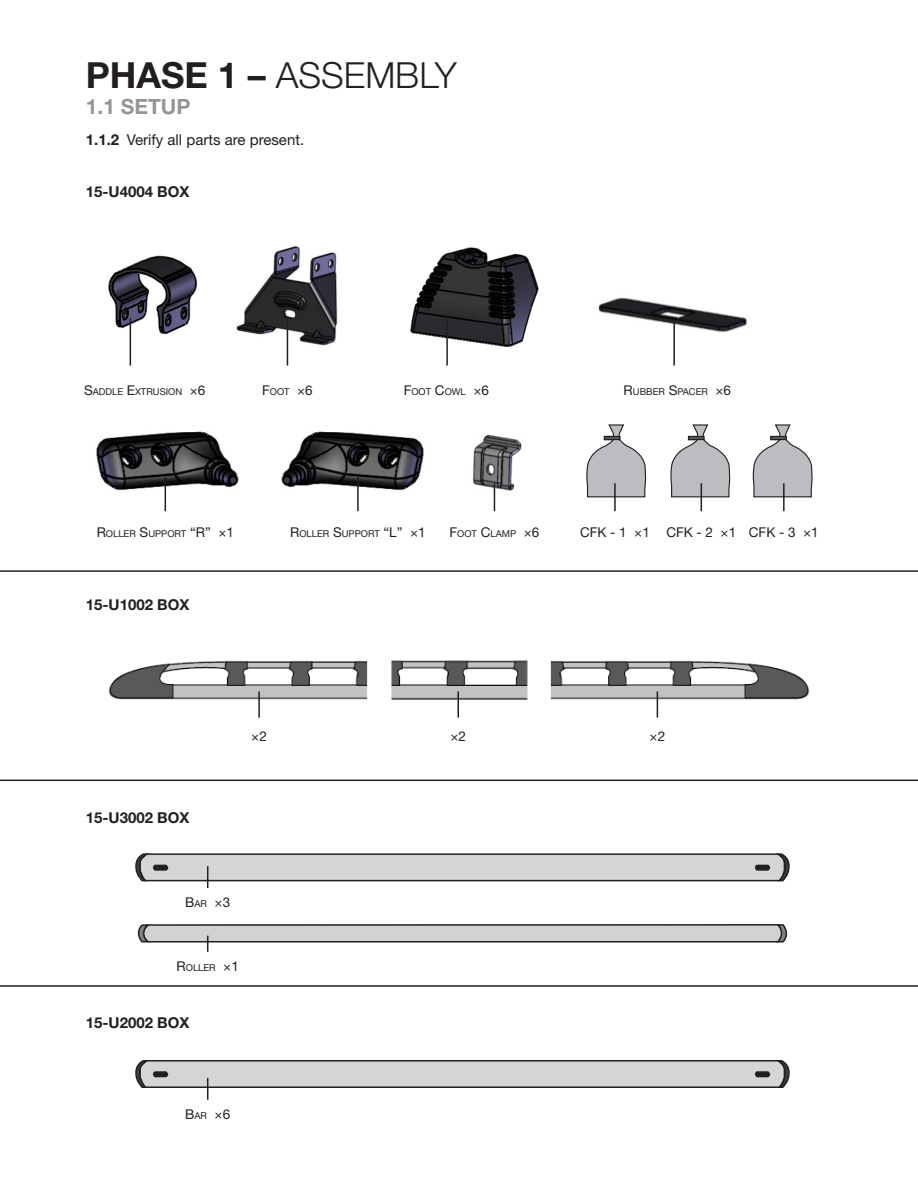
<style>
.page{position:relative;width:918px;height:1188px;background:#fff}
.page>*{position:absolute;margin:0;border:0;box-sizing:border-box;transform-origin:0 0}
.Phase{font:300 36px "Helvetica Neue LT Std";color:#231f20}
.Steps{font:700 21px "Helvetica Neue LT Std";color:#939598}
.t1{font:700 15px "Helvetica Neue LT Std";color:#231f20}
.t2{font:15px "Helvetica Neue LT Std";color:#231f20}
.t3{font:13.5px "Helvetica Neue LT Std";color:#231f20}
.t4{font:9.45px "Helvetica Neue LT Std";color:#231f20}
.s1{font-weight:700}
.s2{font-size:13.5px}
.s3{font-size:9.45px}
</style>
<div class="page">
<img style="left:599px;top:297px;width:149px;height:36px">
<img style="left:473px;top:434px;width:49px;height:63px">
<img style="left:236px;top:246px;width:102px;height:108px">
<img style="left:108px;top:255px;width:89px;height:85px">
<img style="left:410px;top:247px;width:129px;height:100px">
<img style="left:281px;top:431px;width:143px;height:60px">
<img style="left:96px;top:431px;width:143px;height:70px">
<svg style="left:586px;top:424px;width:60px;height:74px"></svg>
<div style="left:604px;top:436px;width:16px;height:4px;border:1px solid #231f20"></div>
<svg style="left:753px;top:424px;width:60px;height:74px"></svg>
<div style="left:770px;top:436px;width:17px;height:4px;border:1px solid #231f20"></div>
<hr style="left:0;top:570px;width:918px;height:2px;background:#231f20">
<hr style="left:0;top:780px;width:918px;height:1px;background:#231f20">
<hr style="left:0;top:985px;width:918px;height:2px;background:#231f20">
<hr style="left:130px;top:318px;width:1px;height:48px;background:#231f20">
<hr style="left:165px;top:477px;width:1px;height:34px;background:#231f20">
<hr style="left:357px;top:477px;width:2px;height:34px;background:#231f20">
<svg style="left:494px;top:483px;width:1px;height:28px"></svg>
<hr style="left:614px;top:483px;width:2px;height:28px;background:#231f20">
<svg style="left:670px;top:424px;width:60px;height:87px"></svg>
<hr style="left:783px;top:483px;width:2px;height:28px;background:#231f20">
<hr style="left:287px;top:318px;width:1px;height:48px;background:#231f20">
<hr style="left:446px;top:318px;width:2px;height:48px;background:#231f20">
<hr style="left:673px;top:320px;width:2px;height:46px;background:#231f20">
<svg style="left:135px;top:779px;width:655px;height:109px"></svg>
<svg style="left:134px;top:924px;width:656px;height:176px"></svg>
<img style="left:108px;top:660px;width:260px;height:40px">
<hr style="left:258px;top:691px;width:2px;height:27px;background:#231f20">
<img style="left:391px;top:660px;width:137px;height:45px">
<img style="left:550px;top:660px;width:260px;height:49px">
<svg style="left:458px;top:691px;width:1px;height:27px"></svg>
<svg style="left:657px;top:691px;width:1px;height:27px"></svg>
<p class="Phase" style="left:86px;top:54px;width:372px"><span class="s1">PHASE 1 –</span> ASSEMBLY</p>
<p class="Steps" style="left:86px;top:93px;width:106px">1.1 SETUP</p>
<p class="t2" style="left:86px;top:131px;width:220px"><span class="s1">1.1.2</span> Verify all parts are present.</p>
<p class="t1" style="left:86px;top:182px;width:105px">15-U4004 BOX</p>
<p class="t4" style="left:84px;top:386px;width:123px"><span class="s2">S</span>ADDLE <span class="s2">E</span>XTRUSION <span class="s2">×6</span></p>
<p class="t4" style="left:262px;top:386px;width:52px"><span class="s2">F</span>OOT <span class="s2">×6</span></p>
<p class="t4" style="left:404px;top:386px;width:87px"><span class="s2">F</span>OOT <span class="s2">C</span>OWL <span class="s2">×6</span></p>
<p class="t4" style="left:624px;top:386px;width:109px"><span class="s2">R</span>UBBER <span class="s2">S</span>PACER <span class="s2">×6</span></p>
<p class="t4" style="left:97px;top:528px;width:139px"><span class="s2">R</span>OLLER <span class="s2">S</span>UPPORT <span class="s2">“R” ×1</span></p>
<p class="t1" style="left:86px;top:595px;width:105px">15-U1002 BOX</p>
<p class="t4" style="left:290px;top:528px;width:137px"><span class="s2">R</span>OLLER <span class="s2">S</span>UPPORT <span class="s2">“L” ×1</span></p>
<p class="t4" style="left:450px;top:528px;width:91px"><span class="s2">F</span>OOT <span class="s2">C</span>LAMP <span class="s2">×6</span></p>
<p class="t3" style="left:580px;top:524px;width:71px">CFK - 1 ×1</p>
<p class="t3" style="left:666px;top:524px;width:71px">CFK - 2 ×1</p>
<p class="t3" style="left:749px;top:524px;width:71px">CFK - 3 ×1</p>
<p class="t1" style="left:86px;top:808px;width:105px">15-U3002 BOX</p>
<p class="t3" style="left:251px;top:728px;width:17px">×2</p>
<p class="t3" style="left:450px;top:728px;width:17px">×2</p>
<p class="t3" style="left:650px;top:728px;width:17px">×2</p>
<p class="t3" style="left:185px;top:894px;width:46px">B<span class="s3">AR</span> ×3</p>
<p class="t4" style="left:177px;top:962px;width:64px"><span class="s2">R</span>OLLER <span class="s2">×1</span></p>
<p class="t1" style="left:86px;top:1014px;width:105px">15-U2002 BOX</p>
<p class="t3" style="left:185px;top:1106px;width:46px">B<span class="s3">AR</span> ×6</p>
</div>
